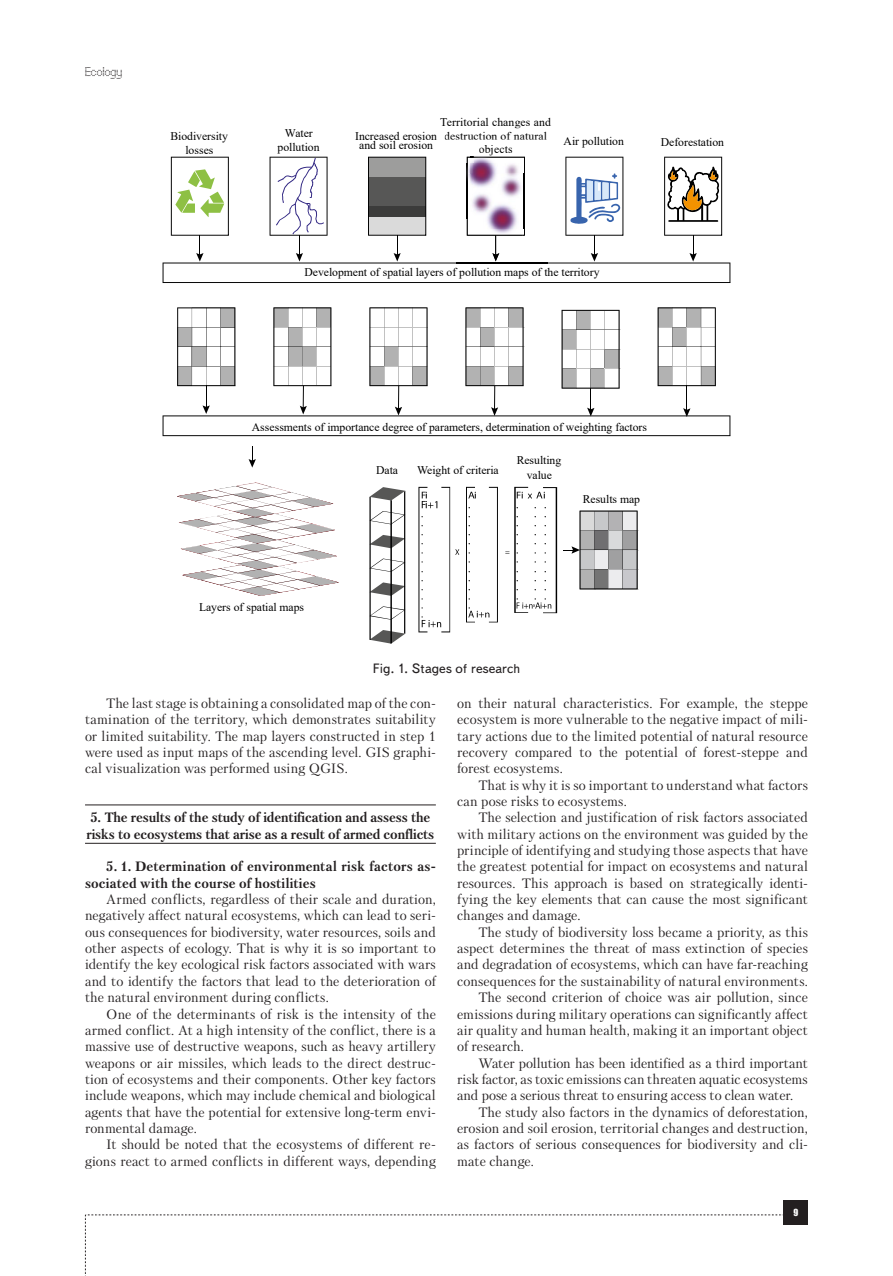
<style>
.page{position:relative;width:893px;height:1276px;background:#fff}
.page>*{position:absolute;margin:0;border:0;box-sizing:border-box;transform-origin:0 0}
.t1{font:13.5px/16.4px "Petersburg C";letter-spacing:.005em;color:#231f20;text-align:justify}
.t2{font:700 13.5px/16.4px "Petersburg C";letter-spacing:-.01em;color:#231f20}
.t3{font:700 13.5px/16.4px "Petersburg C";letter-spacing:.01em;color:#231f20}
.t4{font:13.5px "Text Book C";color:#231f20}
.t5{font:12px "Perfo";letter-spacing:.015em;color:#231f20}
.t6{font:11.7px/14.4px "Times New Roman";color:#000;text-align:center}
.t7{font:9px "Impact";color:#fff}
</style>
<div class="page">
<svg style="left:85px;top:1214px;width:699px;height:62px"></svg>
<div style="left:784px;top:1200px;width:24px;height:24px;background:#231f20"></div>
<hr style="left:85px;top:804px;width:351px;height:1px;background:#231f20">
<hr style="left:85px;top:843px;width:351px;height:1px;background:#231f20">
<svg style="left:177px;top:483px;width:162px;height:113px"></svg>
<svg style="left:369px;top:487px;width:36px;height:156px"></svg>
<svg style="left:418px;top:487px;width:80px;height:145px"></svg>
<svg style="left:505px;top:487px;width:52px;height:126px"></svg>
<svg style="left:563px;top:510px;width:75px;height:79px"></svg>
<svg style="left:249px;top:446px;width:7px;height:21px"></svg>
<svg style="left:163px;top:307px;width:567px;height:129px"></svg>
<svg style="left:163px;top:157px;width:567px;height:126px"></svg>
<p class="t5" style="left:85px;top:65px;width:39px">Ecology</p>
<p class="t6" style="left:170px;top:128px;width:59px">Biodiversity losses</p>
<p class="t6" style="left:440px;top:115px;width:112px;line-height:13.6px">Territorial changes and destruction of natural objects</p>
<p class="t6" style="left:278px;top:125px;width:43px">Water pollution</p>
<p class="t6" style="left:355px;top:131px;width:83px;line-height:9px">Increased erosion and soil erosion</p>
<p class="t6" style="left:563px;top:133px;width:62px">Air pollution</p>
<p class="t6" style="left:661px;top:135px;width:65px">Deforestation</p>
<p class="t6" style="left:304px;top:264px;width:297px">Development of spatial layers of pollution maps of the territory</p>
<p class="t6" style="left:252px;top:419px;width:397px">Assessments of importance degree of parameters, determination of weighting factors</p>
<p class="t6" style="left:199px;top:600px;width:107px">Layers of spatial maps</p>
<p class="t6" style="left:376px;top:462px;width:24px">Data</p>
<p class="t6" style="left:417px;top:462px;width:83px">Weight of criteria</p>
<p class="t6" style="left:517px;top:453px;width:46px">Resulting value</p>
<p class="t6" style="left:583px;top:491px;width:59px">Results map</p>
<p class="t4" style="left:373px;top:661px;width:149px">Fig. 1. Stages of research</p>
<p class="t1" style="left:85px;top:695px;width:352px;text-indent:21px">The last stage is obtaining a consolidated map of the con&shy;tamination of the territory, which demonstrates suitability or limited suitability. The map layers constructed in step 1 were used as input maps of the ascending level. GIS graphi&shy;cal visualization was performed using QGIS.</p>
<p class="t2" style="left:86px;top:809px;width:349px">5. The results of the study of identification and assess the risks to ecosystems that arise as a result of armed conflicts</p>
<p class="t3" style="left:85px;top:858px;width:352px;text-indent:21px">5. 1. Determination of environmental risk factors as&shy;sociated with the course of hostilities</p>
<p class="t1" style="left:85px;top:891px;width:352px;text-indent:21px">Armed conflicts, regardless of their scale and duration, negatively affect natural ecosystems, which can lead to seri&shy;ous consequences for biodiversity, water resources, soils and other aspects of ecology. That is why it is so important to identify the key ecological risk factors associated with wars and to identify the factors that lead to the deterioration of the natural environment during conflicts.</p>
<p class="t1" style="left:85px;top:1005px;width:352px;text-indent:21px">One of the determinants of risk is the intensity of the armed conflict. At a high intensity of the conflict, there is a massive use of destructive weapons, such as heavy artillery weapons or air missiles, which leads to the direct destruc&shy;tion of ecosystems and their components. Other key factors include weapons, which may include chemical and biological agents that have the potential for extensive long-term envi&shy;ronmental damage.</p>
<p class="t1" style="left:85px;top:1136px;width:352px;text-align:right">It should be noted that the ecosystems of different re&shy;gions react to armed conflicts in different ways, depending</p>
<p class="t1" style="left:457px;top:695px;width:352px">on their natural characteristics. For example, the steppe ecosystem is more vulnerable to the negative impact of mili&shy;tary actions due to the limited potential of natural resource recovery compared to the potential of forest-steppe and forest ecosystems.</p>
<p class="t1" style="left:457px;top:776px;width:352px;text-indent:21px">That is why it is so important to understand what factors can pose risks to ecosystems.</p>
<p class="t1" style="left:457px;top:809px;width:352px;text-indent:21px">The selection and justification of risk factors associated with military actions on the environment was guided by the principle of identifying and studying those aspects that have the greatest potential for impact on ecosystems and natural resources. This approach is based on strategically identi&shy;fying the key elements that can cause the most significant changes and damage.</p>
<p class="t1" style="left:478px;top:923px;width:331px">The study of biodiversity loss became a priority, as this</p>
<p class="t1" style="left:457px;top:940px;width:352px">aspect determines the threat of mass extinction of species</p>
<p class="t1" style="left:457px;top:956px;width:352px">and degradation of ecosystems, which can have far-reaching</p>
<p class="t1" style="left:457px;top:972px;width:352px">consequences for the sustainability of natural environments.</p>
<p class="t1" style="left:478px;top:989px;width:331px">The second criterion of choice was air pollution, since</p>
<p class="t1" style="left:457px;top:1005px;width:352px">emissions during military operations can significantly affect</p>
<p class="t1" style="left:457px;top:1022px;width:352px">air quality and human health, making it an important object</p>
<p class="t1" style="left:457px;top:1038px;width:68px">of research.</p>
<p class="t1" style="left:478px;top:1054px;width:331px">Water pollution has been identified as a third important</p>
<p class="t1" style="left:457px;top:1071px;width:352px">risk factor, as toxic emissions can threaten aquatic ecosystems</p>
<p class="t1" style="left:457px;top:1087px;width:338px">and pose a serious threat to ensuring access to clean water.</p>
<p class="t1" style="left:478px;top:1103px;width:331px">The study also factors in the dynamics of deforestation,</p>
<p class="t1" style="left:457px;top:1120px;width:352px">erosion and soil erosion, territorial changes and destruction,</p>
<p class="t1" style="left:457px;top:1136px;width:352px">as factors of serious consequences for biodiversity and cli-</p>
<p class="t1" style="left:457px;top:1152px;width:78px">mate change.</p>
<p class="t7" style="left:793px;top:1205px;width:6px">9</p>
</div>
